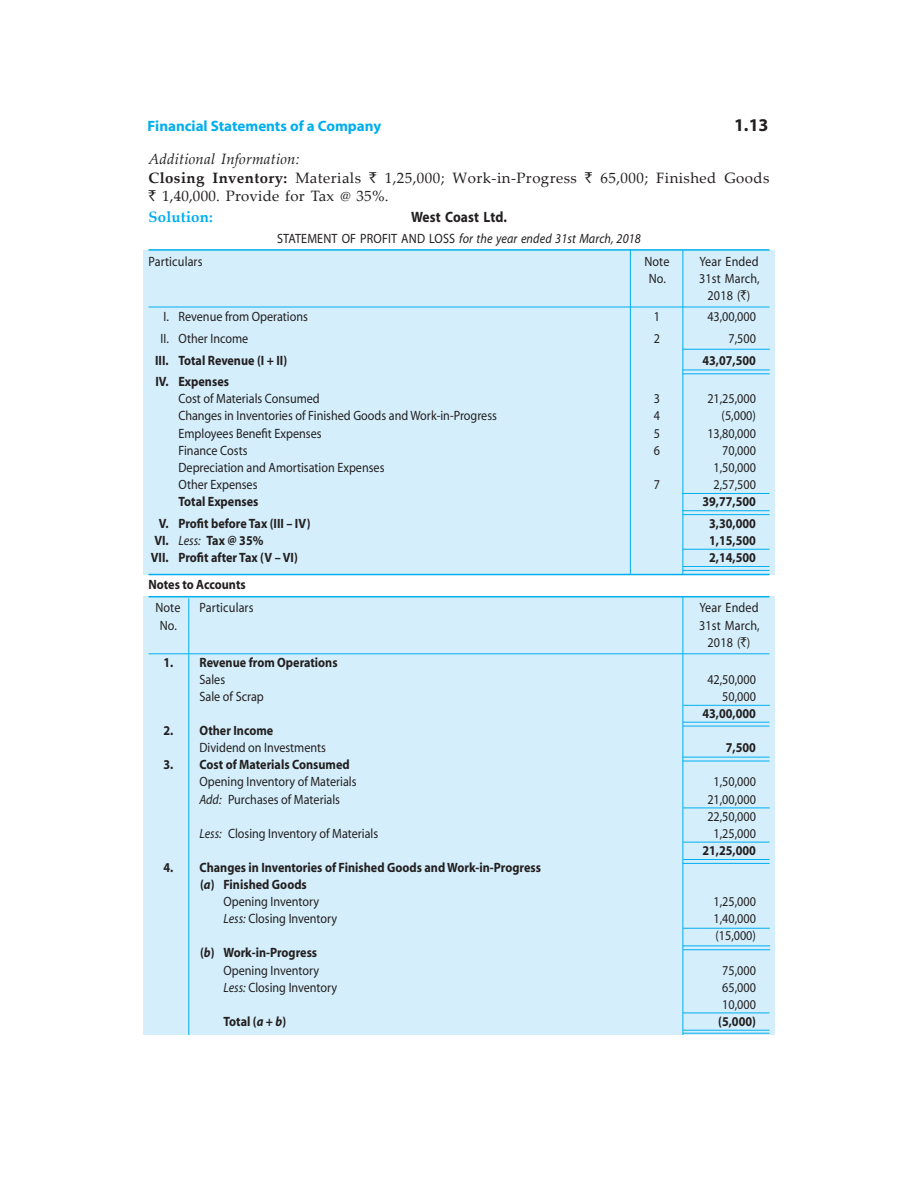
<style>
.page{position:relative;width:918px;height:1188px;background:#fff}
.page>*{position:absolute;margin:0;border:0;box-sizing:border-box;transform-origin:0 0}
.t1{font:700 18px "Myriad";color:#231f20}
.body{font:15px/18px "Palatino Linotype";letter-spacing:.03em;color:#231f20}
.t2{font:700 15px "Myriad";color:#00aeef}
.body-2{font:italic 15px "Palatino Linotype";letter-spacing:.01em;color:#231f20}
.body-3{font:700 15px "Myriad";letter-spacing:.01em;color:#231f20;scale:.9 1}
.body-4{font:700 15px "Palatino Linotype";letter-spacing:.015em;color:#00aeef}
.tabl_tax{font:13.5px "Myriad";color:#231f20;scale:.9 1}
.tabl_tax-2{font:700 13.5px "Myriad";color:#231f20;scale:.9 1}
.body-5{font:13.5px/17.1px "Myriad";letter-spacing:.01em;color:#231f20;text-align:center;scale:.9 1}
.body-6{font:italic 13.5px "Myriad";letter-spacing:.01em;color:#231f20;scale:.9 1}
.s1{font-weight:700}
.s2{font-family:"Rupee Foradian"}
.s3{font-style:normal}
.s4{font-weight:400;font-style:italic}
.s5{font-style:italic}
</style>
<div class="page">
<div style="left:143px;top:597px;width:632px;height:438px;background:#d4effb"></div>
<hr style="left:188px;top:598px;width:1px;height:437px;background:#00aeef">
<hr style="left:682px;top:597px;width:1px;height:438px;background:#00aeef">
<hr style="left:683px;top:757px;width:87px;height:1px;background:#00aeef">
<hr style="left:682px;top:761px;width:88px;height:1px;background:#00aeef">
<hr style="left:683px;top:705px;width:87px;height:1px;background:#00aeef">
<hr style="left:683px;top:722px;width:86px;height:1px;background:#00aeef">
<hr style="left:683px;top:726px;width:86px;height:1px;background:#00aeef">
<hr style="left:683px;top:808px;width:87px;height:1px;background:#00aeef">
<hr style="left:683px;top:842px;width:86px;height:1px;background:#00aeef">
<hr style="left:683px;top:859px;width:87px;height:1px;background:#00aeef">
<hr style="left:682px;top:863px;width:88px;height:1px;background:#00aeef">
<hr style="left:683px;top:928px;width:87px;height:1px;background:#00aeef">
<hr style="left:683px;top:945px;width:87px;height:1px;background:#00aeef">
<hr style="left:683px;top:949px;width:87px;height:1px;background:#00aeef">
<hr style="left:683px;top:1030px;width:86px;height:1px;background:#00aeef">
<hr style="left:683px;top:1013px;width:86px;height:1px;background:#00aeef">
<div style="left:143px;top:250px;width:632px;height:324px;background:#d4effb"></div>
<hr style="left:682px;top:250px;width:1px;height:324px;background:#00aeef">
<hr style="left:682px;top:349px;width:88px;height:1px;background:#00aeef">
<hr style="left:682px;top:370px;width:88px;height:1px;background:#00aeef">
<hr style="left:683px;top:373px;width:87px;height:1px;background:#00aeef">
<hr style="left:630px;top:250px;width:1px;height:325px;background:#00aeef">
<hr style="left:682px;top:493px;width:87px;height:1px;background:#00aeef">
<hr style="left:682px;top:510px;width:87px;height:1px;background:#00aeef">
<hr style="left:682px;top:514px;width:88px;height:1px;background:#00aeef">
<hr style="left:683px;top:549px;width:87px;height:1px;background:#00aeef">
<hr style="left:683px;top:566px;width:87px;height:1px;background:#00aeef">
<hr style="left:683px;top:570px;width:87px;height:1px;background:#00aeef">
<hr style="left:148px;top:249px;width:622px;height:2px;background:#00aeef">
<hr style="left:148px;top:307px;width:622px;height:1px;background:#00aeef">
<hr style="left:148px;top:574px;width:622px;height:1px;background:#00aeef">
<hr style="left:148px;top:596px;width:622px;height:1px;background:#00aeef">
<hr style="left:148px;top:653px;width:622px;height:1px;background:#00aeef">
<hr style="left:683px;top:1033px;width:86px;height:1px;background:#00aeef">
<p class="t2" style="left:148px;top:118px;width:235px">Financial Statements of a Company</p>
<h1 class="t1" style="left:734px;top:116px;width:36px">1.13</h1>
<p class="body-2" style="left:148px;top:148px;width:153px">Additional Information:</p>
<p class="body" style="left:148px;top:169px;width:622px"><span class="s1">Closing Inventory:</span> Materials <span class="s2">`</span> 1,25,000; Work-in-Progress <span class="s2">`</span> 65,000; Finished Goods <span class="s2">`</span> 1,40,000. Provide for Tax @ 35%.</p>
<p class="body-4" style="left:148px;top:207px;width:66px">Solution:</p>
<p class="body-3" style="left:411px;top:210px;width:108px">West Coast Ltd.</p>
<p class="body-6" style="left:277px;top:231px;width:406px"><span class="s3">STATEMENT OF PROFIT AND LOSS</span> for the year ended 31st March, 2018</p>
<p class="body-5" style="left:148px;top:253px;width:62px">Particulars</p>
<p class="body-5" style="left:644px;top:253px;width:29px">Note</p>
<p class="body-5" style="left:699px;top:253px;width:67px">Year Ended</p>
<p class="body-5" style="left:649px;top:270px;width:21px">No.</p>
<p class="body-5" style="left:699px;top:270px;width:69px">31st March,<br>2018 (<span class="s2">`</span>)</p>
<p class="tabl_tax" style="left:163px;top:310px;width:162px">I. Revenue from Operations</p>
<p class="tabl_tax" style="left:654px;top:310px;width:8px">1</p>
<p class="tabl_tax" style="left:707px;top:310px;width:56px">43,00,000</p>
<p class="tabl_tax" style="left:161px;top:332px;width:99px">II. Other Income</p>
<p class="tabl_tax" style="left:654px;top:332px;width:8px">2</p>
<p class="tabl_tax" style="left:729px;top:332px;width:32px">7,500</p>
<p class="tabl_tax-2" style="left:155px;top:353px;width:148px">III. Total Revenue (I + II)</p>
<p class="tabl_tax-2" style="left:702px;top:353px;width:61px">43,07,500</p>
<p class="tabl_tax-2" style="left:156px;top:375px;width:83px">IV. Expenses</p>
<p class="tabl_tax" style="left:178px;top:392px;width:158px">Cost of Materials Consumed</p>
<p class="tabl_tax" style="left:654px;top:392px;width:8px">3</p>
<p class="tabl_tax" style="left:707px;top:392px;width:56px">21,25,000</p>
<p class="tabl_tax" style="left:178px;top:409px;width:355px">Changes in Inventories of Finished Goods and Work-in-Progress</p>
<p class="tabl_tax" style="left:654px;top:409px;width:8px">4</p>
<p class="tabl_tax" style="left:722px;top:409px;width:40px">(5,000)</p>
<p class="tabl_tax" style="left:178px;top:426px;width:161px">Employees Benefit Expenses</p>
<p class="tabl_tax" style="left:654px;top:426px;width:8px">5</p>
<p class="tabl_tax" style="left:707px;top:426px;width:56px">13,80,000</p>
<p class="tabl_tax" style="left:178px;top:443px;width:78px">Finance Costs</p>
<p class="tabl_tax" style="left:654px;top:443px;width:8px">6</p>
<p class="tabl_tax" style="left:722px;top:443px;width:39px">70,000</p>
<p class="tabl_tax" style="left:178px;top:461px;width:230px">Depreciation and Amortisation Expenses</p>
<p class="tabl_tax" style="left:714px;top:461px;width:49px">1,50,000</p>
<p class="tabl_tax" style="left:178px;top:478px;width:89px">Other Expenses</p>
<p class="tabl_tax" style="left:654px;top:478px;width:8px">7</p>
<p class="tabl_tax" style="left:714px;top:478px;width:49px">2,57,500</p>
<p class="tabl_tax-2" style="left:178px;top:494px;width:90px">Total Expenses</p>
<p class="tabl_tax-2" style="left:702px;top:494px;width:61px">39,77,500</p>
<p class="tabl_tax-2" style="left:159px;top:516px;width:170px">V. Profit before Tax (III – IV)</p>
<p class="tabl_tax-2" style="left:709px;top:516px;width:53px">3,30,000</p>
<p class="tabl_tax-2" style="left:154px;top:533px;width:123px">VI. <span class="s4">Less:</span> Tax @ 35%</p>
<p class="tabl_tax-2" style="left:709px;top:533px;width:53px">1,15,500</p>
<p class="tabl_tax-2" style="left:151px;top:550px;width:165px">VII. Profit after Tax (V – VI)</p>
<p class="tabl_tax-2" style="left:709px;top:550px;width:53px">2,14,500</p>
<p class="tabl_tax-2" style="left:148px;top:578px;width:110px">Notes to Accounts</p>
<p class="body-5" style="left:155px;top:600px;width:29px">Note</p>
<p class="body-5" style="left:200px;top:600px;width:62px">Particulars</p>
<p class="body-5" style="left:699px;top:600px;width:67px">Year Ended</p>
<p class="body-5" style="left:160px;top:617px;width:21px">No.</p>
<p class="body-5" style="left:699px;top:617px;width:69px">31st March,<br>2018 (<span class="s2">`</span>)</p>
<p class="tabl_tax-2" style="left:163px;top:655px;width:195px">1. Revenue from Operations</p>
<p class="tabl_tax" style="left:200px;top:673px;width:30px">Sales</p>
<p class="tabl_tax" style="left:707px;top:673px;width:56px">42,50,000</p>
<p class="tabl_tax" style="left:200px;top:690px;width:73px">Sale of Scrap</p>
<p class="tabl_tax" style="left:722px;top:690px;width:39px">50,000</p>
<p class="tabl_tax-2" style="left:702px;top:707px;width:61px">43,00,000</p>
<p class="tabl_tax-2" style="left:163px;top:724px;width:124px">2. Other Income</p>
<p class="tabl_tax" style="left:200px;top:741px;width:142px">Dividend on Investments</p>
<p class="tabl_tax-2" style="left:726px;top:741px;width:35px">7,500</p>
<p class="tabl_tax-2" style="left:163px;top:758px;width:208px">3. Cost of Materials Consumed</p>
<p class="tabl_tax" style="left:200px;top:775px;width:176px">Opening Inventory of Materials</p>
<p class="tabl_tax" style="left:714px;top:775px;width:49px">1,50,000</p>
<p class="tabl_tax" style="left:200px;top:792px;width:158px"><span class="s5">Add:</span> Purchases of Materials</p>
<p class="tabl_tax" style="left:707px;top:792px;width:56px">21,00,000</p>
<p class="tabl_tax" style="left:707px;top:809px;width:56px">22,50,000</p>
<p class="tabl_tax" style="left:200px;top:827px;width:200px"><span class="s5">Less:</span> Closing Inventory of Materials</p>
<p class="tabl_tax" style="left:714px;top:827px;width:49px">1,25,000</p>
<p class="tabl_tax-2" style="left:702px;top:843px;width:61px">21,25,000</p>
<p class="tabl_tax-2" style="left:163px;top:860px;width:421px">4. Changes in Inventories of Finished Goods and Work-in-Progress</p>
<p class="tabl_tax-2" style="left:200px;top:878px;width:120px">(<span class="s5">a</span>) Finished Goods</p>
<p class="tabl_tax" style="left:224px;top:895px;width:108px">Opening Inventory</p>
<p class="tabl_tax" style="left:714px;top:895px;width:49px">1,25,000</p>
<p class="tabl_tax" style="left:224px;top:912px;width:128px"><span class="s5">Less:</span> Closing Inventory</p>
<p class="tabl_tax" style="left:714px;top:912px;width:49px">1,40,000</p>
<p class="tabl_tax" style="left:715px;top:929px;width:47px">(15,000)</p>
<p class="tabl_tax-2" style="left:200px;top:946px;width:132px">(<span class="s5">b</span>) Work-in-Progress</p>
<p class="tabl_tax" style="left:224px;top:963px;width:108px">Opening Inventory</p>
<p class="tabl_tax" style="left:722px;top:963px;width:39px">75,000</p>
<p class="tabl_tax" style="left:224px;top:980px;width:128px"><span class="s5">Less:</span> Closing Inventory</p>
<p class="tabl_tax" style="left:722px;top:980px;width:39px">65,000</p>
<p class="tabl_tax" style="left:722px;top:998px;width:39px">10,000</p>
<p class="tabl_tax-2" style="left:224px;top:1014px;width:71px">Total (<span class="s5">a</span> + <span class="s5">b</span>)</p>
<p class="tabl_tax-2" style="left:718px;top:1014px;width:43px">(5,000)</p>
</div>
